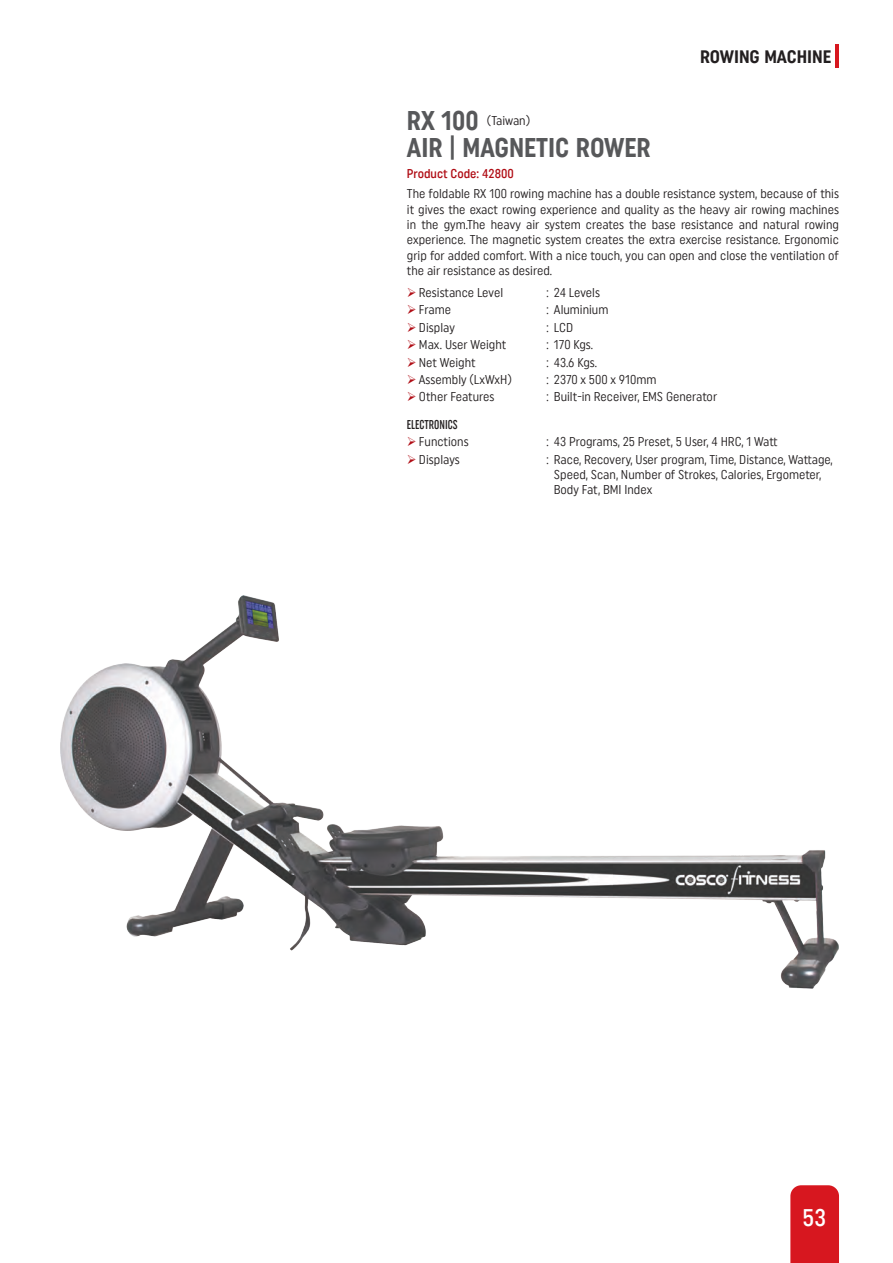
<style>
.page{position:relative;width:893px;height:1263px;background:#fff}
.page>*{position:absolute;margin:0;border:0;box-sizing:border-box;transform-origin:0 0}
.Product_Name{font:27px/27px "Uniform Condensed 4";color:#57585a;scale:.95 1}
.t1{font:24px "Uniform Condensed 2";color:#fff}
.t2{font:18px "Uniform Condensed 4";color:#231f20}
.Body_Text_2{font:12.75px/15.3px "Uniform Condensed 6";color:#231f20;text-align:justify}
.Product_Code{font:12.75px "Uniform Condensed 2";color:#b00d15}
.Body_Text{font:12.75px "Uniform Extra Condensed 2";color:#231f20}
</style>
<div class="page">
<div style="left:790px;top:1185px;width:49px;height:78px;background:#d7171f"></div>
<hr style="left:836px;top:45px;width:3px;height:23px;background:#d7171f">
<img style="left:60px;top:596px;width:779px;height:392px">
<h3 class="t2" style="left:700px;top:46px;width:133px">ROWING MACHINE</h3>
<p class="Product_Name" style="left:407px;top:107px;width:258px">RX 100<br>AIR | MAGNETIC ROWER</p>
<p class="Product_Code" style="left:407px;top:166px;width:108px">Product Code: 42800</p>
<p class="Body_Text_2" style="left:407px;top:186px;width:434px">The foldable RX 100 rowing machine has a double resistance system, because of this it gives the exact rowing experience and quality as the heavy air rowing machines in the gym.The heavy air system creates the base resistance and natural rowing experience. The magnetic system creates the extra exercise resistance. Ergonomic grip for added comfort. With a nice touch, you can open and close the ventilation of the air resistance as desired.</p>
<p class="Body_Text_2" style="left:419px;top:284px;width:86px">Resistance Level</p>
<p class="Body_Text_2" style="left:546px;top:284px;width:55px">: 24 Levels</p>
<p class="Body_Text_2" style="left:419px;top:302px;width:34px">Frame</p>
<p class="Body_Text_2" style="left:546px;top:302px;width:64px">: Aluminium</p>
<p class="Body_Text_2" style="left:419px;top:319px;width:37px">Display</p>
<p class="Body_Text_2" style="left:546px;top:319px;width:28px">: LCD</p>
<p class="Body_Text_2" style="left:419px;top:337px;width:89px">Max. User Weight</p>
<p class="Body_Text_2" style="left:546px;top:337px;width:48px">: 170 Kgs.</p>
<p class="Body_Text_2" style="left:419px;top:354px;width:58px">Net Weight</p>
<p class="Body_Text_2" style="left:546px;top:354px;width:52px">: 43.6 Kgs.</p>
<p class="Body_Text_2" style="left:419px;top:372px;width:94px">Assembly (LxWxH)</p>
<p class="Body_Text_2" style="left:546px;top:372px;width:112px">: 2370 x 500 x 910mm</p>
<p class="Body_Text_2" style="left:419px;top:389px;width:77px">Other Features</p>
<p class="Body_Text_2" style="left:546px;top:389px;width:172px">: Built-in Receiver, EMS Generator</p>
<p class="Body_Text" style="left:407px;top:417px;width:52px">ELECTRONICS</p>
<p class="Body_Text_2" style="left:419px;top:434px;width:51px">Functions</p>
<p class="Body_Text_2" style="left:546px;top:434px;width:233px">: 43 Programs, 25 Preset, 5 User, 4 HRC, 1 Watt</p>
<p class="Body_Text_2" style="left:419px;top:451px;width:42px">Displays</p>
<p class="Body_Text_2" style="left:554px;top:451px;width:280px;text-align:left;text-indent:-8px">: Race, Recovery, User program, Time, Distance, Wattage,<br>Speed, Scan, Number of Strokes, Calories, Ergometer,<br>Body Fat, BMI Index</p>
<p class="Body_Text_2" style="left:487px;top:112px;width:45px">(Taiwan)</p>
<h2 class="t1" style="left:802px;top:1203px;width:25px">53</h2>
</div>
